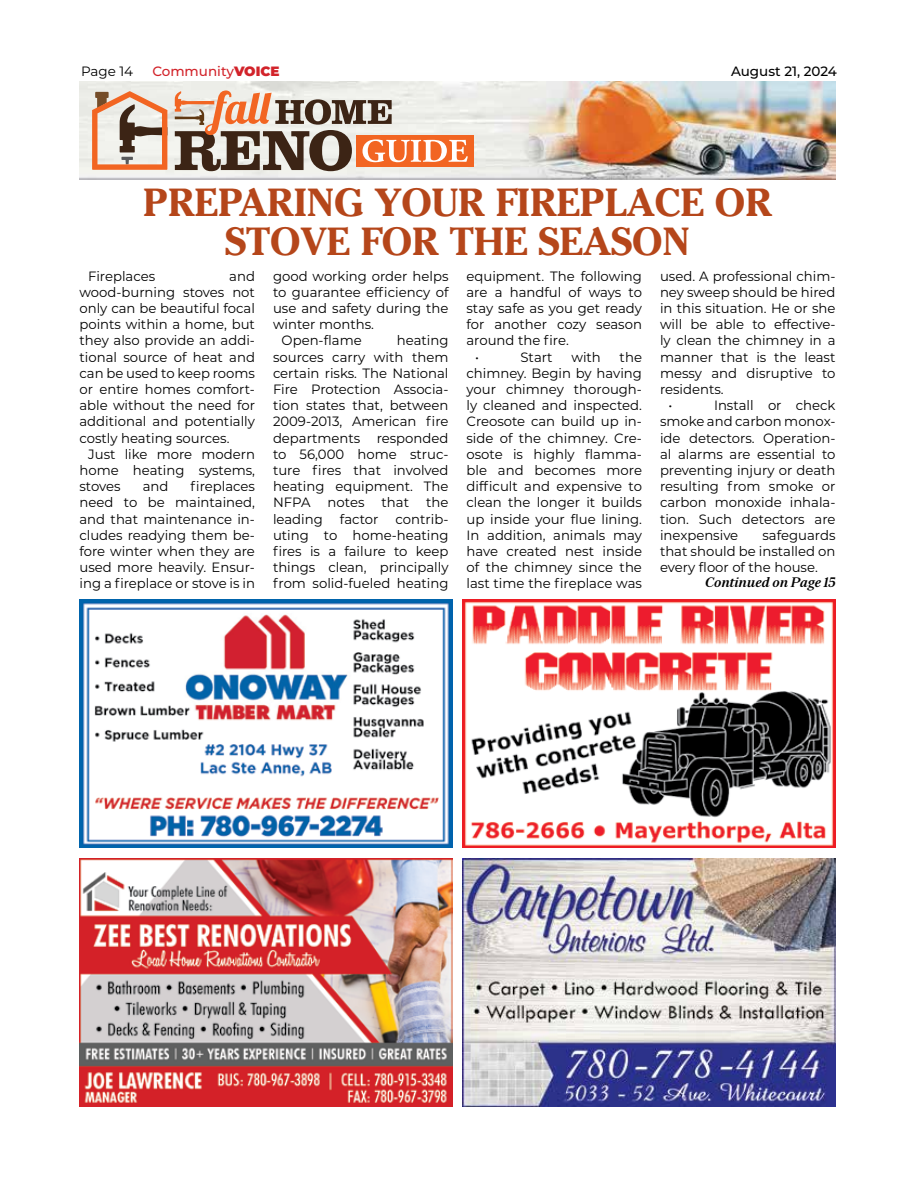
<style>
.page{position:relative;width:918px;height:1188px;background:#fff}
.page>*{position:absolute;margin:0;border:0;box-sizing:border-box;transform-origin:0 0}
.t1{font:700 39px/39px "Cheltenham Std";color:#b5461a;text-align:center}
.t2{font:13.5px/16.2px "Montserrat";color:#000;text-align:justify}
.t3{font:italic 700 13.5px "Serif 12 Beta";color:#000}
.t4{font:500 13.5px "Montserrat";color:#d2232a}
.t5{font:500 13.5px "Montserrat";color:#000}
.s1{font-weight:900}
</style>
<div class="page">
<img style="left:80px;top:81px;width:756px;height:99px">
<div style="left:357px;top:135px;width:117px;height:31px;background:#f26522"></div>
<svg style="left:92px;top:91px;width:75px;height:79px;background:#d3af9a"></svg>
<svg style="left:175px;top:90px;width:293px;height:81px;background:#c2a594"></svg>
<img style="left:80px;top:859px;width:372px;height:248px">
<img style="left:463px;top:859px;width:372px;height:248px">
<img style="left:80px;top:599px;width:372px;height:249px">
<img style="left:463px;top:599px;width:373px;height:249px">
<p class="t2" style="left:81px;top:63px;width:54px">Page 14</p>
<p class="t4" style="left:152px;top:62px;width:129px">Community<span class="s1">VOICE</span></p>
<p class="t5" style="left:731px;top:62px;width:107px">August 21, 2024</p>
<h1 class="t1" style="left:143px;top:182px;width:630px">PREPARING YOUR FIREPLACE OR<br>STOVE FOR THE SEASON</h1>
<p class="t2" style="left:88px;top:267px;width:69px">Fireplaces</p>
<p class="t2" style="left:467px;top:267px;width:177px">equipment. The following</p>
<p class="t2" style="left:467px;top:283px;width:177px">are a handful of ways to</p>
<p class="t2" style="left:467px;top:300px;width:177px">stay safe as you get ready</p>
<p class="t2" style="left:467px;top:316px;width:177px">for another cozy season</p>
<p class="t2" style="left:467px;top:332px;width:104px">around the fire.</p>
<p class="t2" style="left:475px;top:348px;width:5px">•</p>
<p class="t2" style="left:521px;top:348px;width:34px">Start</p>
<p class="t2" style="left:571px;top:348px;width:31px">with</p>
<p class="t2" style="left:660px;top:267px;width:177px">used. A professional chim-</p>
<p class="t2" style="left:660px;top:283px;width:177px">ney sweep should be hired</p>
<p class="t2" style="left:660px;top:300px;width:177px">in this situation. He or she</p>
<p class="t2" style="left:660px;top:316px;width:177px">will be able to effective-</p>
<p class="t2" style="left:660px;top:332px;width:177px">ly clean the chimney in a</p>
<p class="t2" style="left:660px;top:348px;width:177px">manner that is the least</p>
<p class="t2" style="left:660px;top:364px;width:177px">messy and disruptive to</p>
<p class="t2" style="left:660px;top:381px;width:65px">residents.</p>
<p class="t2" style="left:669px;top:397px;width:5px">•</p>
<p class="t2" style="left:273px;top:267px;width:177px">good working order helps</p>
<p class="t2" style="left:273px;top:283px;width:177px">to guarantee efficiency of</p>
<p class="t2" style="left:273px;top:300px;width:177px">use and safety during the</p>
<p class="t2" style="left:273px;top:316px;width:102px">winter months.</p>
<p class="t2" style="left:282px;top:332px;width:82px">Open-flame</p>
<p class="t2" style="left:80px;top:267px;width:177px;text-indent:150px">and wood-burning stoves not only can be beautiful focal points within a home, but they also provide an addi&shy;tional source of heat and can be used to keep rooms or entire homes comfort&shy;able without the need for additional and potentially costly heating sources.</p>
<p class="t2" style="left:80px;top:445px;width:177px;text-indent:9px">Just like more modern home heating systems, stoves</p>
<p class="t2" style="left:273px;top:332px;width:177px;text-indent:124px">heating sources carry with them certain risks. The National Fire Protection Associa&shy;tion states that, between 2009-2013, American fire departments responded to 56,000 home struc&shy;ture fires that involved heating equipment. The NFPA</p>
<p class="t2" style="left:466px;top:348px;width:177px;text-indent:153px">the chimney. Begin by having your chimney thorough&shy;ly cleaned and inspected.<br>Creosote can build up in&shy;side of the chimney. Cre&shy;osote is highly flamma&shy;ble and becomes more difficult and expensive to clean the longer it builds up inside your flue lining.<br>In addition, animals may have created nest inside of the chimney since the last time the fireplace was</p>
<p class="t2" style="left:660px;top:397px;width:177px;text-indent:54px">Install or check smoke and carbon monox&shy;ide detectors. Operation&shy;al alarms are essential to preventing injury or death resulting from smoke or carbon monoxide inhala&shy;tion. Such detectors are inexpensive</p>
<p class="t2" style="left:80px;top:478px;width:177px;text-indent:111px">fireplaces need to be maintained, and that maintenance in&shy;cludes readying them be&shy;fore winter when they are used more heavily. Ensur&shy;ing a fireplace or stove is in</p>
<p class="t2" style="left:143px;top:478px;width:27px">and</p>
<p class="t2" style="left:328px;top:494px;width:38px">notes</p>
<p class="t2" style="left:382px;top:494px;width:29px">that</p>
<p class="t2" style="left:426px;top:494px;width:24px">the</p>
<p class="t2" style="left:273px;top:510px;width:51px">leading</p>
<p class="t2" style="left:340px;top:510px;width:40px">factor</p>
<p class="t2" style="left:273px;top:510px;width:177px;text-indent:123px">contrib&shy;uting to home-heating fires is a failure to keep things clean, principally from solid-fueled heating</p>
<p class="t2" style="left:660px;top:526px;width:177px;text-indent:103px">safeguards that should be installed on every floor of the house.</p>
<p class="t3" style="left:705px;top:574px;width:132px">Continued on Page 15</p>
</div>
